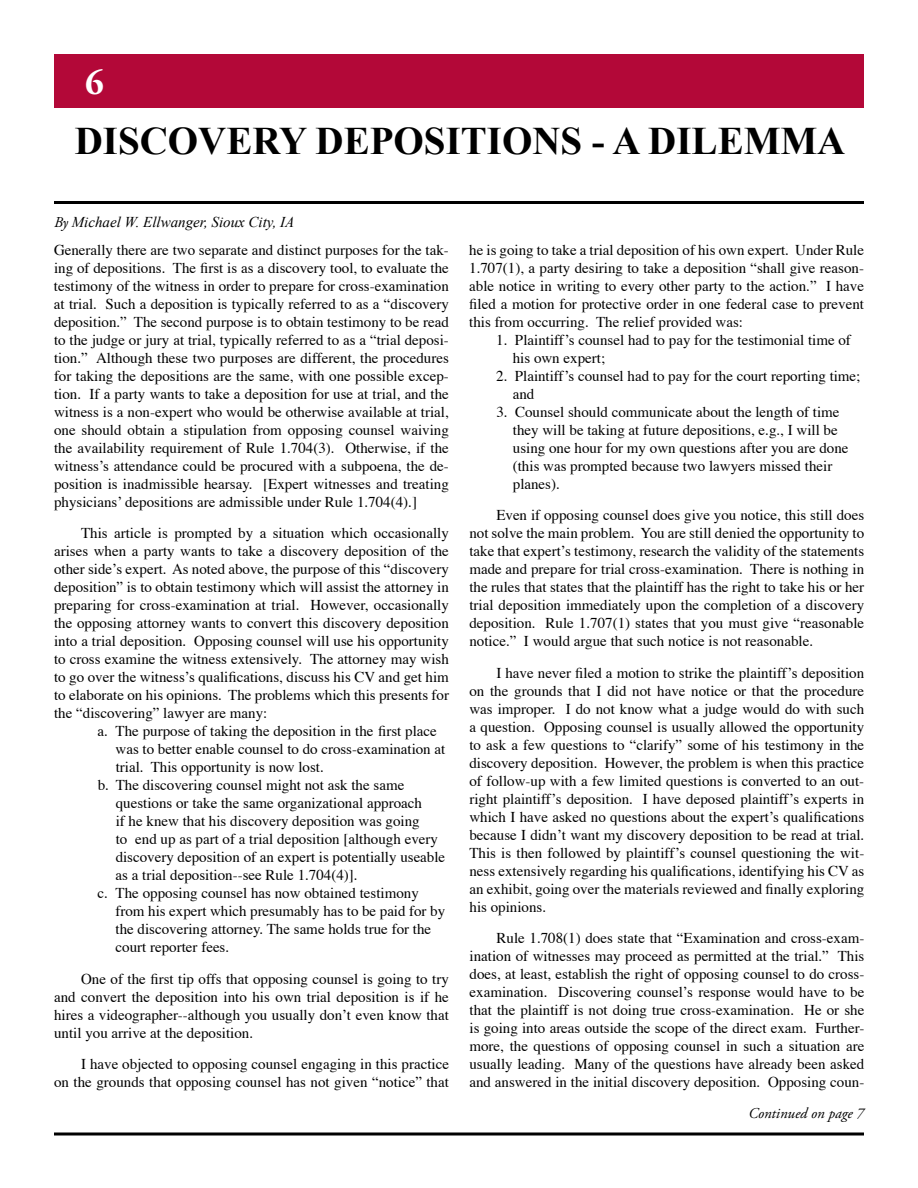
<style>
.page{position:relative;width:918px;height:1188px;background:#fff}
.page>*{position:absolute;margin:0;border:0;box-sizing:border-box;transform-origin:0 0}
.t1{font:700 39px "Times New Roman";color:#000}
.t2{font:700 36px "Adobe Garamond Pro";color:#fff}
.t3{font:15px/18px "Times";color:#000;text-align:justify}
.t4{font:italic 15px "Times New Roman";color:#000}
.t5{font:italic 15px "Adobe Garamond Pro";color:#000}
.s1{font-family:"Adobe Garamond Pro"}
</style>
<div class="page">
<div style="left:54px;top:54px;width:810px;height:54px;background:#b30838"></div>
<hr style="left:54px;top:201px;width:810px;height:3px;background:#000">
<svg style="left:54px;top:1132px;width:810px;height:4px;background:#3f3f3f"></svg>
<h2 class="t2" style="left:85px;top:61px;width:20px">6</h2>
<h1 class="t1" style="left:75px;top:118px;width:772px">DISCOVERY DEPOSITIONS - A DILEMMA</h1>
<p class="t4" style="left:54px;top:214px;width:242px"><span class="s1">By</span> Michael W. Ellwanger, Sioux City, IA</p>
<p class="t3" style="left:54px;top:239px;width:396px">Generally there are two separate and distinct purposes for the tak&shy;ing of depositions. The first is as a discovery tool, to evaluate the testimony of the witness in order to prepare for cross-examination at trial. Such a deposition is typically referred to as a “discovery deposition.” The second purpose is to obtain testimony to be read to the judge or jury at trial, typically referred to as a “trial deposi&shy;tion.” Although these two purposes are different, the procedures for taking the depositions are the same, with one possible excep&shy;tion. If a party wants to take a deposition for use at trial, and the witness is a non-expert who would be otherwise available at trial, one should obtain a stipulation from opposing counsel waiving the availability requirement of Rule 1.704(3). Otherwise, if the witness’s attendance could be procured with a subpoena, the de&shy;position is inadmissible hearsay. [Expert witnesses and treating physicians’ depositions are admissible under Rule 1.704(4).]</p>
<p class="t3" style="left:54px;top:523px;width:397px;text-indent:27px">This article is prompted by a situation which occasionally arises when a party wants to take a discovery deposition of the other side’s expert. As noted above, the purpose of this “discovery deposition” is to obtain testimony which will assist the attorney in preparing for cross-examination at trial. However, occasionally the opposing attorney wants to convert this discovery deposition into a trial deposition. Opposing counsel will use his opportunity to cross examine the witness extensively. The attorney may wish to go over the witness’s qualifications, discuss his CV and get him to elaborate on his opinions. The problems which this presents for the “discovering” lawyer are many:</p>
<p class="t3" style="left:98px;top:721px;width:341px">a. The purpose of taking the deposition in the first place</p>
<p class="t3" style="left:116px;top:739px;width:331px">was to better enable counsel to do cross-examination at</p>
<p class="t3" style="left:116px;top:757px;width:210px">trial. This opportunity is now lost.</p>
<p class="t3" style="left:98px;top:775px;width:308px">b. The discovering counsel might not ask the same</p>
<p class="t3" style="left:116px;top:793px;width:308px">questions or take the same organizational approach</p>
<p class="t3" style="left:116px;top:811px;width:306px">if he knew that his discovery deposition was going</p>
<p class="t3" style="left:116px;top:829px;width:324px">to end up as part of a trial deposition [although every</p>
<p class="t3" style="left:116px;top:847px;width:331px">discovery deposition of an expert is potentially useable</p>
<p class="t3" style="left:116px;top:865px;width:244px">as a trial deposition--see Rule 1.704(4)].</p>
<p class="t3" style="left:98px;top:883px;width:323px">c. The opposing counsel has now obtained testimony</p>
<p class="t3" style="left:116px;top:901px;width:331px">from his expert which presumably has to be paid for by</p>
<p class="t3" style="left:116px;top:919px;width:317px">the discovering attorney. The same holds true for the</p>
<p class="t3" style="left:116px;top:937px;width:115px">court reporter fees.</p>
<p class="t3" style="left:54px;top:968px;width:396px;text-indent:27px">One of the first tip offs that opposing counsel is going to try and convert the deposition into his own trial deposition is if he hires a videographer--although you usually don’t even know that until you arrive at the deposition.</p>
<p class="t3" style="left:54px;top:1054px;width:396px;text-align:right">I have objected to opposing counsel engaging in this practice<br>on the grounds that opposing counsel has not given “notice” that</p>
<p class="t3" style="left:469px;top:239px;width:396px">he is going to take a trial deposition of his own expert. Under Rule 1.707(1), a party desiring to take a deposition “shall give reason&shy;able notice in writing to every other party to the action.” I have filed a motion for protective order in one federal case to prevent this from occurring. The relief provided was:</p>
<p class="t3" style="left:513px;top:329px;width:340px;text-indent:-17px">1. Plaintiff’s counsel had to pay for the testimonial time of his own expert;</p>
<p class="t3" style="left:513px;top:365px;width:349px;text-indent:-17px">2. Plaintiff’s counsel had to pay for the court reporting time; and</p>
<p class="t3" style="left:513px;top:401px;width:337px;text-align:left;text-indent:-16px">3. Counsel should communicate about the length of time they will be taking at future depositions, e.g., I will be using one hour for my own questions after you are done (this was prompted because two lawyers missed their planes).</p>
<p class="t3" style="left:469px;top:505px;width:396px;text-indent:27px">Even if opposing counsel does give you notice, this still does not solve the main problem. You are still denied the opportunity to take that expert’s testimony, research the validity of the statements made and prepare for trial cross-examination. There is nothing in the rules that states that the plaintiff has the right to take his or her trial deposition immediately upon the completion of a discovery deposition. Rule 1.707(1) states that you must give “reasonable notice.” I would argue that such notice is not reasonable.</p>
<p class="t3" style="left:469px;top:662px;width:397px;text-indent:27px">I have never filed a motion to strike the plaintiff’s deposition on the grounds that I did not have notice or that the procedure was improper. I do not know what a judge would do with such a question. Opposing counsel is usually allowed the opportunity to ask a few questions to “clarify” some of his testimony in the discovery deposition. However, the problem is when this practice of follow-up with a few limited questions is converted to an out&shy;right plaintiff’s deposition. I have deposed plaintiff’s experts in which I have asked no questions about the expert’s qualifications because I didn’t want my discovery deposition to be read at trial.<br>This is then followed by plaintiff’s counsel questioning the wit&shy;ness extensively regarding his qualifications, identifying his CV as an exhibit, going over the materials reviewed and finally exploring his opinions.</p>
<p class="t3" style="left:469px;top:928px;width:396px;text-indent:27px">Rule 1.708(1) does state that “Examination and cross-exam&shy;ination of witnesses may proceed as permitted at the trial.” This does, at least, establish the right of opposing counsel to do cross&shy;examination. Discovering counsel’s response would have to be that the plaintiff is not doing true cross-examination. He or she is going into areas outside the scope of the direct exam. Further&shy;more, the questions of opposing counsel in such a situation are usually leading. Many of the questions have already been asked and answered in the initial discovery deposition. Opposing coun-</p>
<p class="t5" style="left:748px;top:1104px;width:117px">Continued on page 7</p>
</div>
